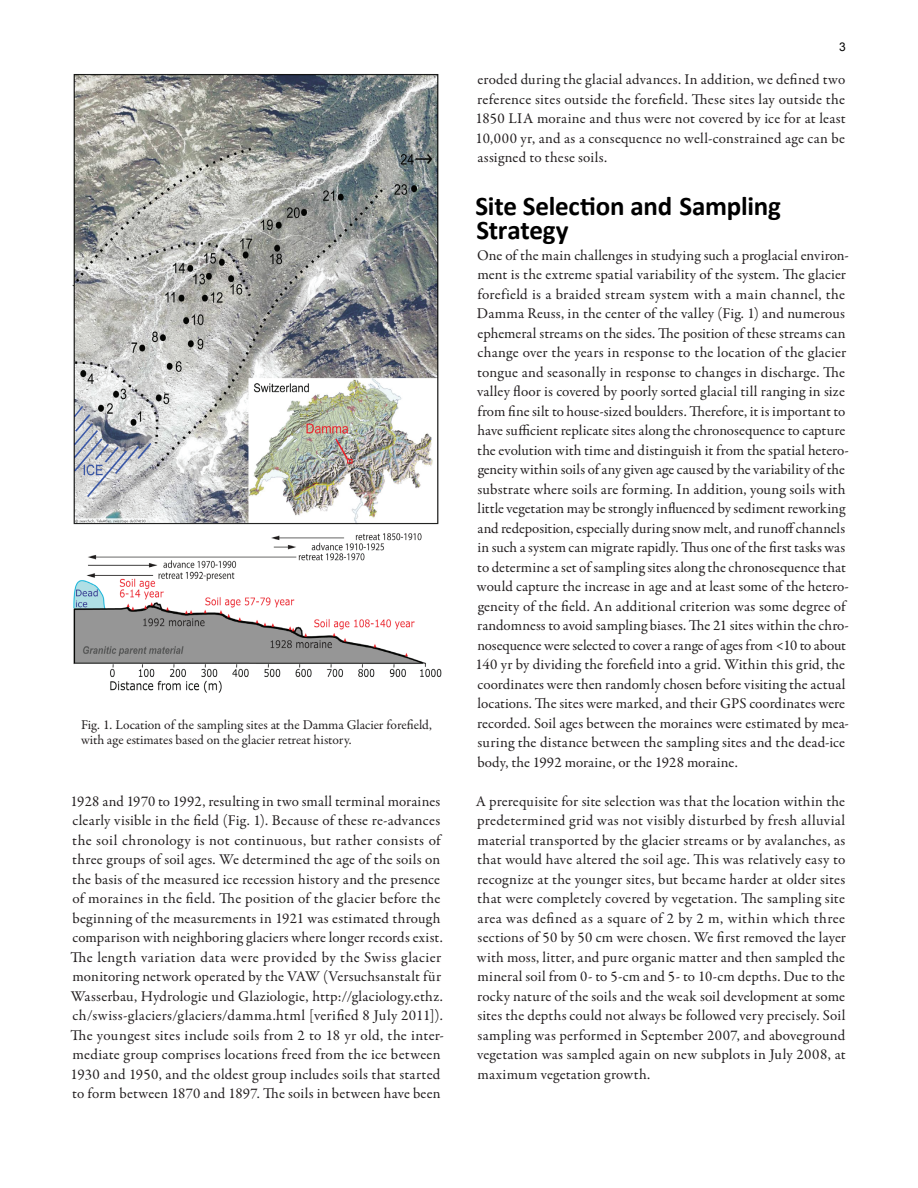
<style>
.page{position:relative;width:918px;height:1188px;background:#fff}
.page>*{position:absolute;margin:0;border:0;box-sizing:border-box;transform-origin:0 0}
.t1{font:700 27px/24px "Calibri";letter-spacing:-.01em;color:#000}
.t2{font:15px/19.5px "Garamond Premr Pro";letter-spacing:.01em;color:#231f20}
.t3{font:13.5px/15px "Garamond Premr Pro";color:#231f20}
.t4{font:12px "Arial";color:#000}
</style>
<div class="page">
<img style="left:72px;top:74px;width:369px;height:619px">
<p class="t3" style="left:81px;top:717px;width:352px">Fig. 1. Location of the sampling sites at the Damma Glacier forefield, with age estimates based on the glacier retreat history.</p>
<p class="t2" style="left:71px;top:791px;width:375px">1928 and 1970 to 1992, resulting in two small terminal moraines clearly visible in the field (Fig. 1). Because of these re-advances the soil chronology is not continuous, but rather consists of three groups of soil ages. We determined the age of the soils on the basis of the measured ice recession history and the presence of moraines in the field. The position of the glacier before the beginning of the measurements in 1921 was estimated through comparison with neighboring glaciers where longer records exist.<br>The length variation data were provided by the Swiss glacier monitoring network operated by the VAW (Versuchsanstalt für Wasserbau, Hydrologie und Glaziologie, http://glaciology.ethz. ch/swiss-glaciers/glaciers/damma.html [verified 8 July 2011]).<br>The youngest sites include soils from 2 to 18 yr old, the inter&shy;mediate group comprises locations freed from the ice between 1930 and 1950, and the oldest group includes soils that started to form between 1870 and 1897. The soils in between have been</p>
<p class="t4" style="left:839px;top:39px;width:8px">3</p>
<p class="t2" style="left:476px;top:70px;width:372px;text-align:justify">eroded during the glacial advances. In addition, we defined two reference sites outside the forefield. These sites lay outside the 1850 LIA moraine and thus were not covered by ice for at least 10,000 yr, and as a consequence no well-constrained age can be assigned to these soils.</p>
<h1 class="t1" style="left:475px;top:194px;width:307px">Site Selection and Sampling<br>Strategy</h1>
<p class="t2" style="left:476px;top:245px;width:375px">One of the main challenges in studying such a proglacial environ&shy;ment is the extreme spatial variability of the system. The glacier forefield is a braided stream system with a main channel, the Damma Reuss, in the center of the valley (Fig. 1) and numerous ephemeral streams on the sides. The position of these streams can change over the years in response to the location of the glacier tongue and seasonally in response to changes in discharge. The valley floor is covered by poorly sorted glacial till ranging in size from fine silt to house-sized boulders. Therefore, it is important to have sufficient replicate sites along the chronosequence to capture the evolution with time and distinguish it from the spatial hetero&shy;geneity within soils of any given age caused by the variability of the substrate where soils are forming. In addition, young soils with little vegetation may be strongly influenced by sediment reworking and redeposition, especially during snow melt, and runoff channels in such a system can migrate rapidly. Thus one of the first tasks was to determine a set of sampling sites along the chronosequence that would capture the increase in age and at least some of the hetero&shy;geneity of the field. An additional criterion was some degree of randomness to avoid sampling biases. The 21 sites within the chro&shy;nosequence were selected to cover a range of ages from &lt;10 to about 140 yr by dividing the forefield into a grid. Within this grid, the coordinates were then randomly chosen before visiting the actual locations. The sites were marked, and their GPS coordinates were recorded. Soil ages between the moraines were estimated by mea&shy;suring the distance between the sampling sites and the dead-ice body, the 1992 moraine, or the 1928 moraine.</p>
<p class="t2" style="left:476px;top:791px;width:372px;text-align:justify">A prerequisite for site selection was that the location within the predetermined grid was not visibly disturbed by fresh alluvial material transported by the glacier streams or by avalanches, as that would have altered the soil age. This was relatively easy to recognize at the younger sites, but became harder at older sites that were completely covered by vegetation. The sampling site area was defined as a square of 2 by 2 m, within which three sections of 50 by 50 cm were chosen. We first removed the layer with moss, litter, and pure organic matter and then sampled the mineral soil from 0- to 5-cm and 5- to 10-cm depths. Due to the rocky nature of the soils and the weak soil development at some sites the depths could not always be followed very precisely. Soil sampling was performed in September 2007, and aboveground vegetation was sampled again on new subplots in July 2008, at maximum vegetation growth.</p>
</div>
